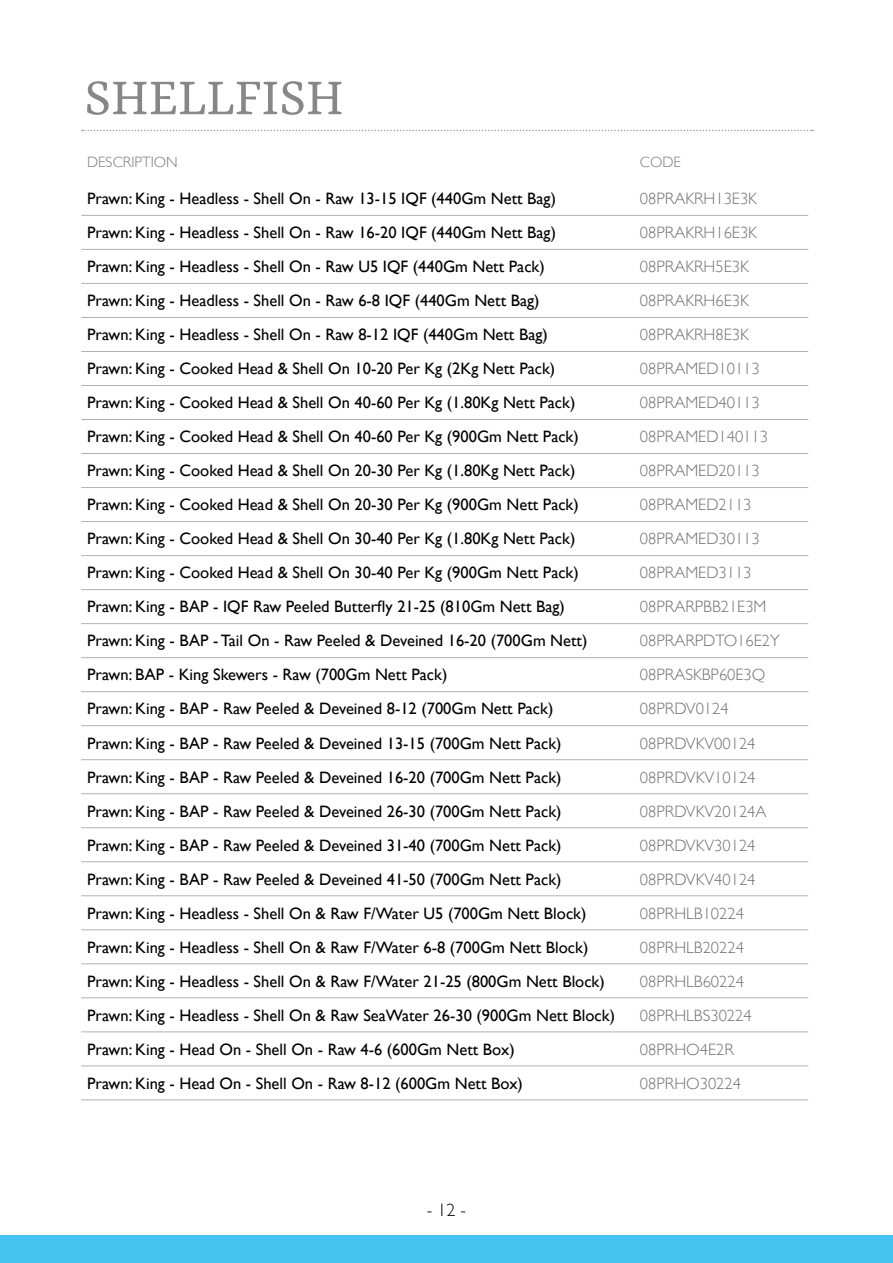
<style>
.page{position:relative;width:893px;height:1263px;background:#fff}
.page>*{position:absolute;margin:0;border:0;box-sizing:border-box;transform-origin:0 0}
.t1{font:57px "Rasa";color:#878787}
.t2{font:300 18px "Gill Sans";color:#000}
.t3{font:16.5px "Gill Sans";color:#000}
.t4{font:300 16.5px "Gill Sans";color:#706f6f}
.t5{font:300 15px "Gill Sans";color:#7c7b7b}
</style>
<div class="page">
<hr style="left:81px;top:215px;width:553px;height:1px;background:#b3b2b2">
<hr style="left:634px;top:215px;width:174px;height:1px;background:#b3b2b2">
<hr style="left:81px;top:249px;width:553px;height:1px;background:#b3b2b2">
<hr style="left:634px;top:249px;width:174px;height:1px;background:#b3b2b2">
<hr style="left:81px;top:283px;width:553px;height:1px;background:#b3b2b2">
<hr style="left:634px;top:283px;width:174px;height:1px;background:#b3b2b2">
<hr style="left:81px;top:317px;width:553px;height:1px;background:#b3b2b2">
<hr style="left:634px;top:317px;width:174px;height:1px;background:#b3b2b2">
<hr style="left:81px;top:351px;width:553px;height:1px;background:#b3b2b2">
<hr style="left:634px;top:351px;width:174px;height:1px;background:#b3b2b2">
<hr style="left:81px;top:385px;width:553px;height:1px;background:#b3b2b2">
<hr style="left:634px;top:385px;width:174px;height:1px;background:#b3b2b2">
<hr style="left:81px;top:419px;width:553px;height:1px;background:#b3b2b2">
<hr style="left:634px;top:419px;width:174px;height:1px;background:#b3b2b2">
<hr style="left:81px;top:453px;width:553px;height:1px;background:#b3b2b2">
<hr style="left:634px;top:453px;width:174px;height:1px;background:#b3b2b2">
<hr style="left:81px;top:487px;width:553px;height:1px;background:#b3b2b2">
<hr style="left:634px;top:487px;width:174px;height:1px;background:#b3b2b2">
<hr style="left:81px;top:521px;width:553px;height:1px;background:#b3b2b2">
<hr style="left:634px;top:521px;width:174px;height:1px;background:#b3b2b2">
<hr style="left:81px;top:555px;width:553px;height:1px;background:#b3b2b2">
<hr style="left:634px;top:555px;width:174px;height:1px;background:#b3b2b2">
<hr style="left:81px;top:589px;width:553px;height:1px;background:#b3b2b2">
<hr style="left:634px;top:589px;width:174px;height:1px;background:#b3b2b2">
<hr style="left:81px;top:623px;width:553px;height:1px;background:#b3b2b2">
<hr style="left:634px;top:623px;width:174px;height:1px;background:#b3b2b2">
<hr style="left:81px;top:657px;width:553px;height:1px;background:#b3b2b2">
<hr style="left:634px;top:657px;width:174px;height:1px;background:#b3b2b2">
<hr style="left:81px;top:691px;width:553px;height:1px;background:#b3b2b2">
<hr style="left:634px;top:691px;width:174px;height:1px;background:#b3b2b2">
<hr style="left:81px;top:725px;width:553px;height:1px;background:#b3b2b2">
<hr style="left:634px;top:725px;width:174px;height:1px;background:#b3b2b2">
<hr style="left:81px;top:759px;width:553px;height:1px;background:#b3b2b2">
<hr style="left:634px;top:759px;width:174px;height:1px;background:#b3b2b2">
<hr style="left:81px;top:793px;width:553px;height:1px;background:#b3b2b2">
<hr style="left:634px;top:793px;width:174px;height:1px;background:#b3b2b2">
<hr style="left:81px;top:827px;width:553px;height:1px;background:#b3b2b2">
<hr style="left:634px;top:827px;width:174px;height:1px;background:#b3b2b2">
<hr style="left:81px;top:861px;width:553px;height:1px;background:#b3b2b2">
<hr style="left:634px;top:861px;width:174px;height:1px;background:#b3b2b2">
<hr style="left:81px;top:895px;width:553px;height:1px;background:#b3b2b2">
<hr style="left:634px;top:895px;width:174px;height:1px;background:#b3b2b2">
<hr style="left:81px;top:929px;width:553px;height:1px;background:#b3b2b2">
<hr style="left:634px;top:929px;width:174px;height:1px;background:#b3b2b2">
<hr style="left:81px;top:963px;width:553px;height:1px;background:#b3b2b2">
<hr style="left:634px;top:963px;width:174px;height:1px;background:#b3b2b2">
<hr style="left:81px;top:997px;width:553px;height:1px;background:#b3b2b2">
<hr style="left:634px;top:997px;width:174px;height:1px;background:#b3b2b2">
<hr style="left:81px;top:1031px;width:553px;height:1px;background:#b3b2b2">
<hr style="left:634px;top:1031px;width:174px;height:1px;background:#b3b2b2">
<hr style="left:81px;top:1065px;width:553px;height:1px;background:#b3b2b2">
<hr style="left:634px;top:1065px;width:174px;height:1px;background:#b3b2b2">
<hr style="left:81px;top:1099px;width:553px;height:1px;background:#b3b2b2">
<hr style="left:634px;top:1099px;width:174px;height:1px;background:#b3b2b2">
<svg style="left:82px;top:130px;width:731px;height:1px"></svg>
<div style="left:0;top:1235px;width:893px;height:28px;background:#46c4f1"></div>
<h1 class="t1" style="left:84px;top:64px;width:261px">SHELLFISH</h1>
<p class="t5" style="left:87px;top:150px;width:92px">DESCRIPTION</p>
<p class="t5" style="left:640px;top:150px;width:42px">CODE</p>
<p class="t3" style="left:87px;top:189px;width:470px">Prawn: King - Headless - Shell On - Raw 13-15 IQF (440Gm Nett Bag)</p>
<p class="t4" style="left:640px;top:186px;width:119px">08PRAKRH13E3K</p>
<p class="t3" style="left:87px;top:223px;width:470px">Prawn: King - Headless - Shell On - Raw 16-20 IQF (440Gm Nett Bag)</p>
<p class="t4" style="left:640px;top:220px;width:119px">08PRAKRH16E3K</p>
<p class="t3" style="left:87px;top:257px;width:459px">Prawn: King - Headless - Shell On - Raw U5 IQF (440Gm Nett Pack)</p>
<p class="t4" style="left:640px;top:254px;width:110px">08PRAKRH5E3K</p>
<p class="t3" style="left:87px;top:291px;width:454px">Prawn: King - Headless - Shell On - Raw 6-8 IQF (440Gm Nett Bag)</p>
<p class="t4" style="left:640px;top:288px;width:110px">08PRAKRH6E3K</p>
<p class="t3" style="left:87px;top:325px;width:462px">Prawn: King - Headless - Shell On - Raw 8-12 IQF (440Gm Nett Bag)</p>
<p class="t4" style="left:640px;top:322px;width:110px">08PRAKRH8E3K</p>
<p class="t3" style="left:87px;top:359px;width:470px">Prawn: King - Cooked Head &amp; Shell On 10-20 Per Kg (2Kg Nett Pack)</p>
<p class="t4" style="left:640px;top:356px;width:121px">08PRAMED10113</p>
<p class="t3" style="left:87px;top:393px;width:490px">Prawn: King - Cooked Head &amp; Shell On 40-60 Per Kg (1.80Kg Nett Pack)</p>
<p class="t4" style="left:640px;top:390px;width:121px">08PRAMED40113</p>
<p class="t3" style="left:87px;top:427px;width:493px">Prawn: King - Cooked Head &amp; Shell On 40-60 Per Kg (900Gm Nett Pack)</p>
<p class="t4" style="left:640px;top:424px;width:130px">08PRAMED140113</p>
<p class="t3" style="left:87px;top:461px;width:490px">Prawn: King - Cooked Head &amp; Shell On 20-30 Per Kg (1.80Kg Nett Pack)</p>
<p class="t4" style="left:640px;top:458px;width:121px">08PRAMED20113</p>
<p class="t3" style="left:87px;top:495px;width:493px">Prawn: King - Cooked Head &amp; Shell On 20-30 Per Kg (900Gm Nett Pack)</p>
<p class="t4" style="left:640px;top:492px;width:113px">08PRAMED2113</p>
<p class="t3" style="left:87px;top:529px;width:490px">Prawn: King - Cooked Head &amp; Shell On 30-40 Per Kg (1.80Kg Nett Pack)</p>
<p class="t4" style="left:640px;top:526px;width:121px">08PRAMED30113</p>
<p class="t3" style="left:87px;top:563px;width:493px">Prawn: King - Cooked Head &amp; Shell On 30-40 Per Kg (900Gm Nett Pack)</p>
<p class="t4" style="left:640px;top:560px;width:113px">08PRAMED3113</p>
<p class="t3" style="left:87px;top:597px;width:479px">Prawn: King - BAP - IQF Raw Peeled Butterfly 21-25 (810Gm Nett Bag)</p>
<p class="t4" style="left:640px;top:594px;width:128px">08PRARPBB21E3M</p>
<p class="t3" style="left:87px;top:631px;width:502px">Prawn: King - BAP - Tail On - Raw Peeled &amp; Deveined 16-20 (700Gm Nett)</p>
<p class="t4" style="left:640px;top:628px;width:141px">08PRARPDTO16E2Y</p>
<p class="t3" style="left:87px;top:665px;width:362px">Prawn: BAP - King Skewers - Raw (700Gm Nett Pack)</p>
<p class="t4" style="left:640px;top:662px;width:127px">08PRASKBP60E3Q</p>
<p class="t3" style="left:87px;top:699px;width:468px">Prawn: King - BAP - Raw Peeled &amp; Deveined 8-12 (700Gm Nett Pack)</p>
<p class="t4" style="left:640px;top:696px;width:90px">08PRDV0124</p>
<p class="t3" style="left:87px;top:733px;width:476px">Prawn: King - BAP - Raw Peeled &amp; Deveined 13-15 (700Gm Nett Pack)</p>
<p class="t4" style="left:640px;top:730px;width:117px">08PRDVKV00124</p>
<p class="t3" style="left:87px;top:767px;width:476px">Prawn: King - BAP - Raw Peeled &amp; Deveined 16-20 (700Gm Nett Pack)</p>
<p class="t4" style="left:640px;top:764px;width:117px">08PRDVKV10124</p>
<p class="t3" style="left:87px;top:801px;width:476px">Prawn: King - BAP - Raw Peeled &amp; Deveined 26-30 (700Gm Nett Pack)</p>
<p class="t4" style="left:640px;top:798px;width:128px">08PRDVKV20124A</p>
<p class="t3" style="left:87px;top:835px;width:476px">Prawn: King - BAP - Raw Peeled &amp; Deveined 31-40 (700Gm Nett Pack)</p>
<p class="t4" style="left:640px;top:832px;width:117px">08PRDVKV30124</p>
<p class="t3" style="left:87px;top:869px;width:476px">Prawn: King - BAP - Raw Peeled &amp; Deveined 41-50 (700Gm Nett Pack)</p>
<p class="t4" style="left:640px;top:866px;width:117px">08PRDVKV40124</p>
<p class="t3" style="left:87px;top:903px;width:501px">Prawn: King - Headless - Shell On &amp; Raw F/Water U5 (700Gm Nett Block)</p>
<p class="t4" style="left:640px;top:900px;width:105px">08PRHLB10224</p>
<p class="t3" style="left:87px;top:937px;width:503px">Prawn: King - Headless - Shell On &amp; Raw F/Water 6-8 (700Gm Nett Block)</p>
<p class="t4" style="left:640px;top:934px;width:105px">08PRHLB20224</p>
<p class="t3" style="left:87px;top:971px;width:519px">Prawn: King - Headless - Shell On &amp; Raw F/Water 21-25 (800Gm Nett Block)</p>
<p class="t4" style="left:640px;top:968px;width:105px">08PRHLB60224</p>
<p class="t3" style="left:87px;top:1005px;width:529px">Prawn: King - Headless - Shell On &amp; Raw SeaWater 26-30 (900Gm Nett Block)</p>
<p class="t4" style="left:640px;top:1002px;width:113px">08PRHLBS30224</p>
<p class="t3" style="left:87px;top:1039px;width:429px">Prawn: King - Head On - Shell On - Raw 4-6 (600Gm Nett Box)</p>
<p class="t4" style="left:640px;top:1036px;width:95px">08PRHO4E2R</p>
<p class="t3" style="left:87px;top:1073px;width:437px">Prawn: King - Head On - Shell On - Raw 8-12 (600Gm Nett Box)</p>
<p class="t4" style="left:640px;top:1070px;width:103px">08PRHO30224</p>
<p class="t2" style="left:427px;top:1196px;width:41px">- 12 -</p>
</div>
